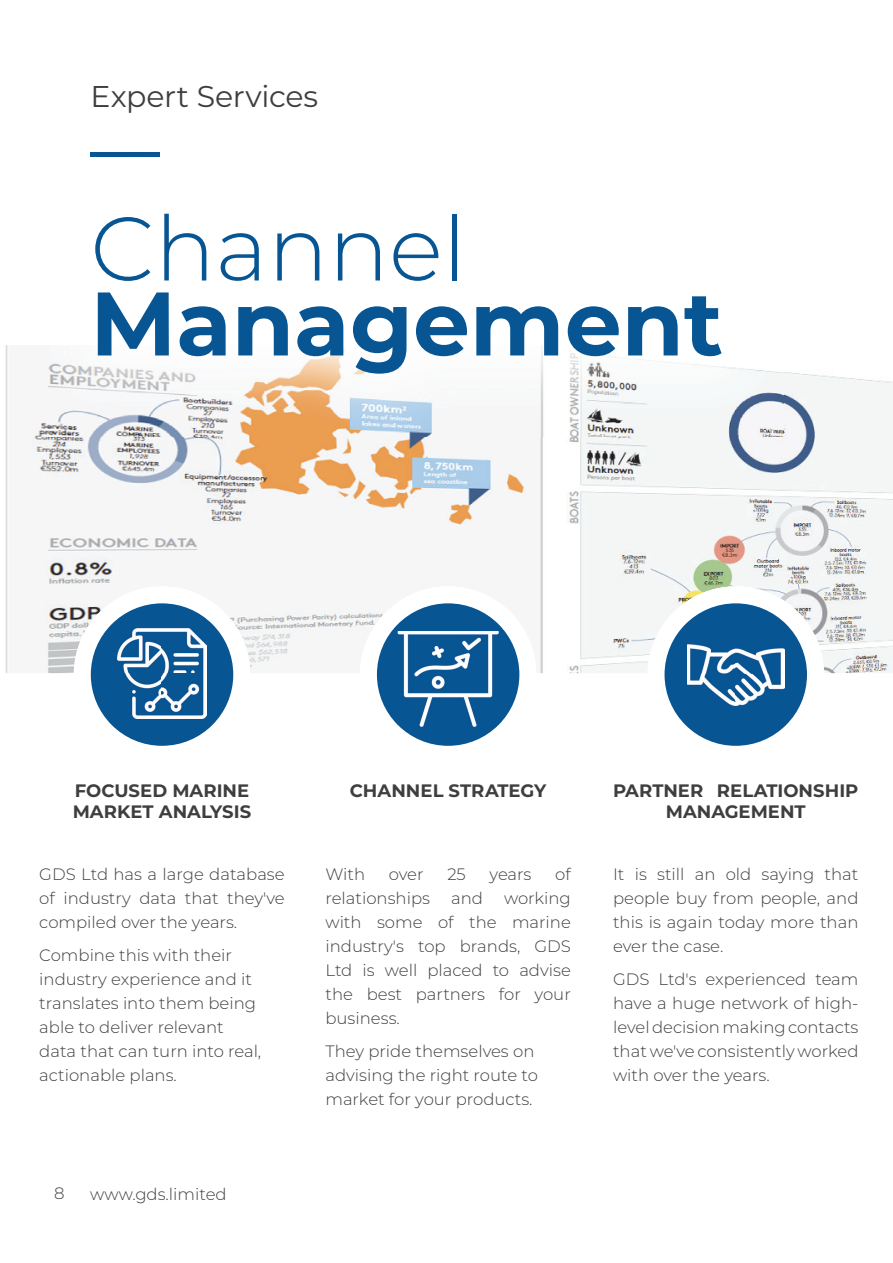
<style>
.page{position:relative;width:893px;height:1263px;background:#fff}
.page>*{position:absolute;margin:0;border:0;box-sizing:border-box;transform-origin:0 0}
.t1{font:700 90px "Montserrat";color:#075593}
.t2{font:300 90px "Montserrat";color:#075593}
.t3{font:30px "Montserrat";letter-spacing:-.005em;color:#3e3e3f}
.t4{font:700 18px/21.6px "Montserrat";color:#3e3e3f}
.t5{font:300 16.5px/24px "Montserrat";color:#3e3e3f;text-align:justify}
</style>
<div class="page">
<img style="left:5px;top:345px;width:888px;height:328px">
<img style="left:33px;top:152px;width:750px;height:284px">
<img style="left:91px;top:152px;width:68px;height:4px">
<svg style="left:74px;top:586px;width:176px;height:160px"></svg>
<svg style="left:360px;top:586px;width:176px;height:160px"></svg>
<svg style="left:647px;top:586px;width:177px;height:160px"></svg>
<img style="left:398px;top:631px;width:101px;height:94px">
<img style="left:398px;top:725px;width:101px;height:2px">
<img style="left:687px;top:644px;width:97px;height:61px">
<img style="left:117px;top:629px;width:90px;height:89px">
<h2 class="t3" style="left:91px;top:76px;width:229px">Expert Services</h2>
<h1 class="t2" style="left:90px;top:187px;width:377px">Channel</h1>
<h1 class="t1" style="left:90px;top:259px;width:634px">Management</h1>
<p class="t4" style="left:73px;top:779px;width:180px">FOCUSED MARINE<br>MARKET ANALYSIS</p>
<p class="t4" style="left:350px;top:779px;width:198px">CHANNEL STRATEGY</p>
<p class="t4" style="left:613px;top:779px;width:247px;text-align:center">PARTNER RELATIONSHIP<br>MANAGEMENT</p>
<p class="t5" style="left:39px;top:862px;width:247px">GDS Ltd has a large database of industry data that they've compiled over the years.</p>
<p class="t5" style="left:39px;top:942px;width:223px;text-align:left">Combine this with their industry experience and it translates into them being able to deliver relevant data that can turn into real, actionable plans.</p>
<p class="t5" style="left:54px;top:1181px;width:12px">8</p>
<p class="t5" style="left:90px;top:1181px;width:138px">www.gds.limited</p>
<p class="t5" style="left:325px;top:862px;width:41px">With</p>
<p class="t5" style="left:389px;top:862px;width:36px">over</p>
<p class="t5" style="left:447px;top:862px;width:20px">25</p>
<p class="t5" style="left:489px;top:862px;width:44px">years</p>
<p class="t5" style="left:555px;top:862px;width:17px">of</p>
<p class="t5" style="left:325px;top:886px;width:106px">relationships</p>
<p class="t5" style="left:451px;top:886px;width:33px">and</p>
<p class="t5" style="left:325px;top:886px;width:247px;text-indent:179px">working with some of the marine industry's top brands, GDS Ltd is well placed to advise the best partners for your business.</p>
<p class="t5" style="left:325px;top:1038px;width:214px;text-align:left">They pride themselves on advising the right route to market for your products.</p>
<p class="t5" style="left:613px;top:862px;width:247px">It is still an old saying that people buy from people, and this is again today more than ever the case.</p>
<p class="t5" style="left:613px;top:966px;width:247px">GDS Ltd's experienced team have a huge network of high&shy;level decision making contacts that we've consistently worked with over the years.</p>
</div>
